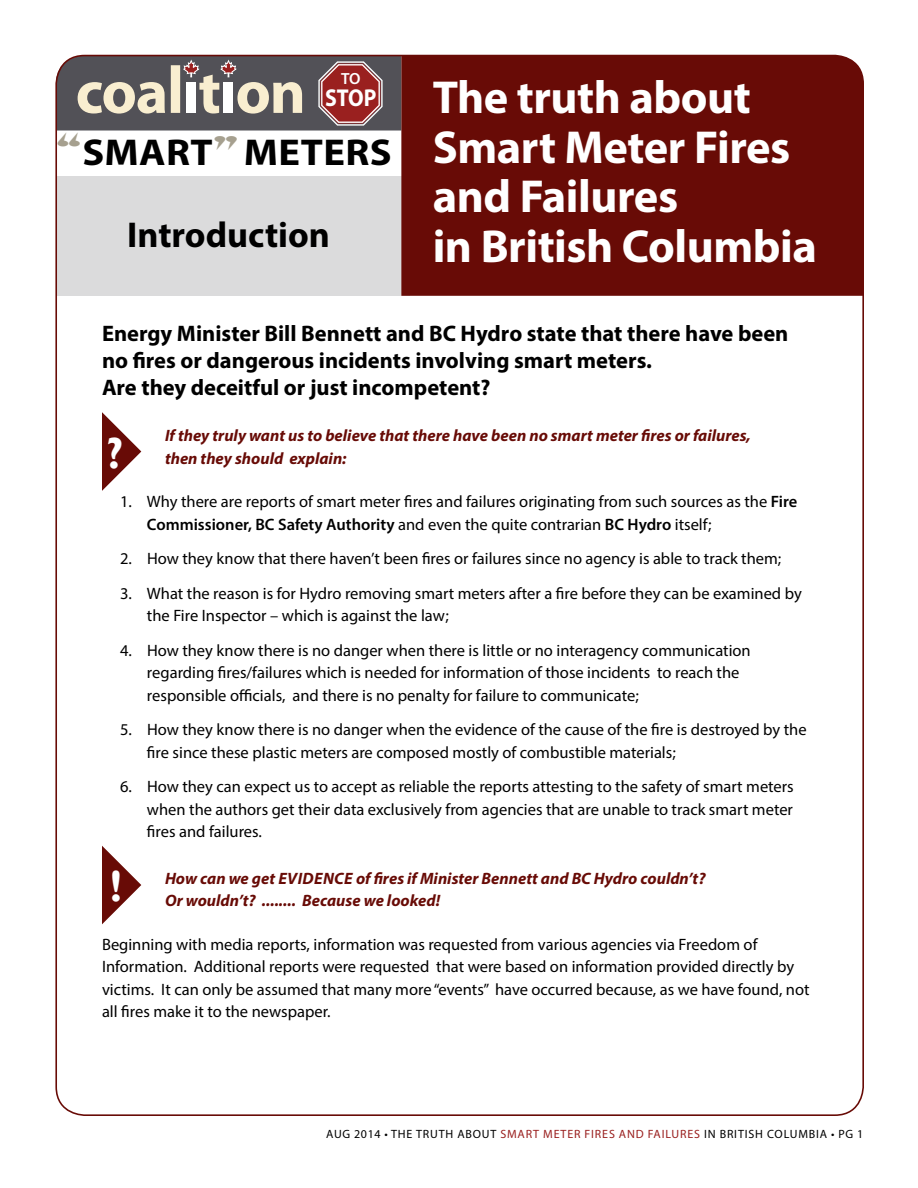
<style>
.page{position:relative;width:918px;height:1188px;background:#fff}
.page>*{position:absolute;margin:0;border:0;box-sizing:border-box;transform-origin:0 0}
.t1{font:700 46.5px/49.7px "Myriad Pro";letter-spacing:-.01em;color:#fff}
.t2{font:700 43.5px "Gill Sans";color:#fff}
.t3{font:700 37.5px "Myriad Pro";letter-spacing:.01em;color:#000;scale:1.08 1}
.t4{font:700 36px "Myriad Pro";color:#000}
.t5{font:700 24.45px "Myriad Pro";color:#fff;scale:.89 1}
.t6{font:700 22.5px/27px "Myriad Pro";color:#000}
.t7{font:16.5px/22.5px "Myriad Pro";color:#000}
.t8{font:italic 700 16.5px/22.5px "Myriad Pro";color:#680b06}
.t9{font:600 16.2px "Myriad Pro";color:#fff}
.t10{font:12px "Myriad Pro";letter-spacing:.07em;color:#000}
.s1{font-family:"Snap ITC";font-weight:400;color:#a6a08f}
.s2{font-weight:600}
.s3{color:#9a201f}
</style>
<div class="page">
<div style="left:56px;top:176px;width:354px;height:120px;background:#dbdbdc"></div>
<svg style="left:58px;top:56px;width:343px;height:75px;background:#7c6c6c"></svg>
<div style="left:401px;top:56px;width:462px;height:240px;background:#680b06"></div>
<svg style="left:102px;top:412px;width:39px;height:79px"></svg>
<svg style="left:102px;top:846px;width:39px;height:78px"></svg>
<p class="t9" style="left:341px;top:68px;width:21px">to</p>
<h3 class="t5" style="left:325px;top:82px;width:59px">stop</h3>
<h3 class="t3" style="left:56px;top:128px;width:312px"><span class="s1">“</span>Smart<span class="s1">”</span>Meters</h3>
<h3 class="t4" style="left:127px;top:212px;width:204px">Introduction</h3>
<h1 class="t1" style="left:433px;top:71px;width:386px">The truth about<br>Smart Meter Fires and Failures<br>in British Columbia</h1>
<h3 class="t6" style="left:102px;top:319px;width:688px">Energy Minister Bill Bennett and BC Hydro state that there have been no fires or dangerous incidents involving smart meters.<br>Are they deceitful or just incompetent?</h3>
<p class="t8" style="left:165px;top:424px;width:587px">If they truly want us to believe that there have been no smart meter fires or failures, then they should explain:</p>
<p class="t7" style="left:147px;top:490px;width:652px;text-indent:-27px">1. Why there are reports of smart meter fires and failures originating from such sources as the <span class="s2">Fire<br>Commissioner, BC Safety Authority</span> and even the quite contrarian <span class="s2">BC Hydro</span> itself;</p>
<p class="t7" style="left:120px;top:547px;width:663px">2. How they know that there haven’t been fires or failures since no agency is able to track them;</p>
<p class="t7" style="left:147px;top:582px;width:656px;text-indent:-27px">3. What the reason is for Hydro removing smart meters after a fire before they can be examined by the Fire I nspector – which is against the law;</p>
<p class="t7" style="left:147px;top:639px;width:605px;text-indent:-27px">4. How they know there is no danger when there is little or no interagency communication regarding fires/failures which is needed for information of those incidents to reach the responsible officials, and there is no penalty for failure to communicate;</p>
<p class="t7" style="left:147px;top:718px;width:661px;text-indent:-27px">5. How they know there is no danger when the evidence of the cause of the fire is destroyed by the fire since these plastic meters are composed mostly of combustible materials;</p>
<p class="t7" style="left:147px;top:775px;width:648px;text-align:justify;text-indent:-27px">6. H ow they can expect us to accept as reliable the reports attesting to the safety of smart meters when the authors get their data exclusively from agencies that are unable to track smart meter fires and failures.</p>
<p class="t8" style="left:165px;top:867px;width:542px">How can we get evidence of fires if Minister Bennett and BC Hydro couldn’t?<br>Or wouldn’t? ........ Because we looked!</p>
<p class="t7" style="left:102px;top:933px;width:709px">Beginning with media reports, information was requested from various agencies via Freedom of<br>I nformation. Additional reports were requested that were based on information provided directly by victims. It can only be assumed that many more “events” have occurred because, as we have found, not all fires make it to the newspaper.</p>
<h2 class="t2" style="left:107px;top:427px;width:18px">?</h2>
<h2 class="t2" style="left:110px;top:860px;width:13px">!</h2>
<p class="t10" style="left:326px;top:1126px;width:539px">AUG 2014 • The truth about <span class="s3">Smart Meter Fires and Failures</span> in British Columbia • Pg 1</p>
</div>
